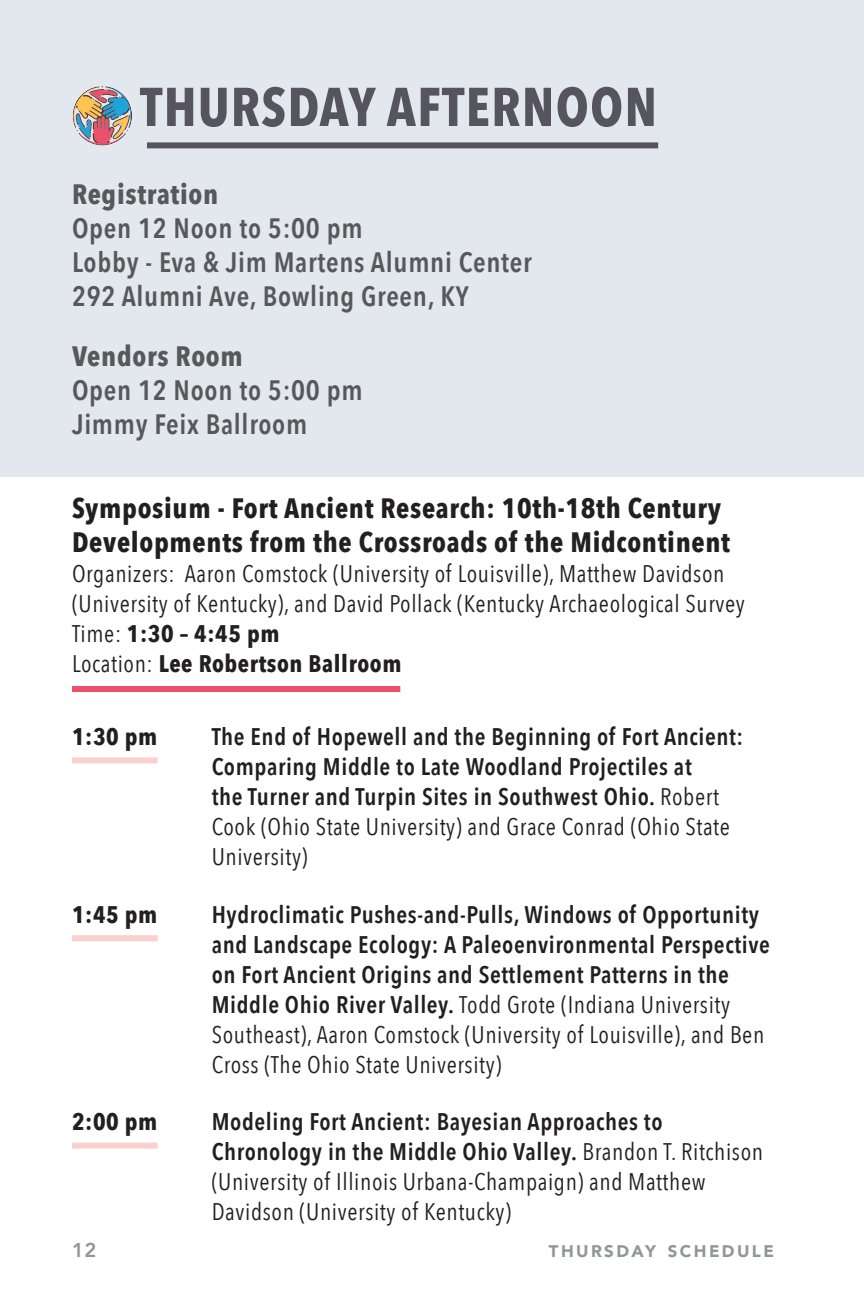
<style>
.page{position:relative;width:864px;height:1296px;background:#fff}
.page>*{position:absolute;margin:0;border:0;box-sizing:border-box;transform-origin:0 0}
.t1{font:700 54px "Avenir Next Condensed";letter-spacing:.025em;color:#56545e}
.t2{font:600 28px "Avenir Next Condensed";letter-spacing:.025em;color:#57585a}
.t3{font:700 28px/34px "Avenir Next Condensed";letter-spacing:.025em;color:#231f20}
.t4{font:700 28px "Avenir Next Condensed";letter-spacing:.025em;color:#57585a}
.t5{font:600 24px/30px "Avenir Next Condensed";letter-spacing:.025em;color:#231f20}
.t6{font:24px/30px "Avenir Next Condensed";letter-spacing:.025em;color:#231f20}
.t7{font:700 24px "Avenir Next Condensed";letter-spacing:.025em;color:#231f20}
.body{font:800 20px "Avenir";color:#939598}
.body-2{font:900 16.8px "Avenir";letter-spacing:.145em;color:#939598}
.s1{font-weight:400}
.s2{font-weight:600}
</style>
<div class="page">
<div style="left:0;top:0;width:864px;height:477px;background:#e3e8ef"></div>
<div style="left:147px;top:142px;width:511px;height:6px;background:#56545e"></div>
<div style="left:72px;top:686px;width:328px;height:6px;background:#ed506b"></div>
<div style="left:72px;top:757px;width:86px;height:6px;background:#fad0ce"></div>
<div style="left:72px;top:935px;width:86px;height:6px;background:#fad0ce"></div>
<div style="left:72px;top:1143px;width:86px;height:6px;background:#fad0ce"></div>
<svg style="left:73px;top:86px;width:59px;height:59px"></svg>
<p class="t1" style="left:140px;top:74px;width:519px">THURSDAY AFTERNOON</p>
<p class="t4" style="left:72px;top:177px;width:148px">Registration</p>
<p class="t2" style="left:72px;top:204px;width:292px">Open 12 Noon to 5:00 pm</p>
<p class="t2" style="left:72px;top:238px;width:461px">Lobby - Eva &amp; Jim Martens Alumni Center</p>
<p class="t2" style="left:72px;top:272px;width:398px">292 Alumni Ave, Bowling Green, KY</p>
<p class="t4" style="left:72px;top:339px;width:172px">Vendors Room</p>
<p class="t2" style="left:72px;top:366px;width:292px">Open 12 Noon to 5:00 pm</p>
<p class="t2" style="left:72px;top:400px;width:237px">Jimmy Feix Ballroom</p>
<p class="t3" style="left:72px;top:491px;width:660px">Symposium - Fort Ancient Research: 10th-18th Century<br>Developments from the Crossroads of the Midcontinent</p>
<p class="t6" style="left:72px;top:557px;width:674px">Organizers: Aaron Comstock (University of Louisville), Matthew Davidson (University of Kentucky), and David Pollack (Kentucky Archaeological Survey</p>
<p class="t7" style="left:72px;top:619px;width:209px"><span class="s1">Time:</span> 1:30 – 4:45 pm</p>
<p class="t7" style="left:72px;top:649px;width:331px"><span class="s1">Location:</span> Lee Robertson Ballroom</p>
<p class="t7" style="left:72px;top:722px;width:87px">1:30 pm</p>
<p class="t5" style="left:212px;top:721px;width:533px">The End of Hopewell and the Beginning of Fort Ancient:<br>Comparing Middle to Late Woodland Projectiles at<br>the Turner and Turpin Sites in Southwest Ohio. <span class="s1">Robert Cook (Ohio State University) and Grace Conrad (Ohio State University)</span></p>
<p class="t7" style="left:72px;top:900px;width:87px">1:45 pm</p>
<p class="t7" style="left:72px;top:1107px;width:87px">2:00 pm</p>
<p class="t5" style="left:212px;top:899px;width:560px">Hydroclimatic Pushes-and-Pulls, Windows of Opportunity and Landscape Ecology: A Paleoenvironmental Perspective on Fort Ancient Origins and Settlement Patterns in the Middle Ohio River Valley. <span class="s1">Todd Grote (Indiana University Southeast), Aaron Comstock (University of Louisville), and Ben Cross (The Ohio State University)</span></p>
<p class="t6" style="left:212px;top:1106px;width:553px"><span class="s2">Modeling Fort Ancient: Bayesian Approaches to Chronology in the Middle Ohio Valley.</span> Brandon T. Ritchison (University of Illinois Urbana-Champaign) and Matthew Davidson (University of Kentucky)</p>
<p class="body" style="left:72px;top:1234px;width:26px">12</p>
<p class="body-2" style="left:549px;top:1237px;width:227px">THURSDAY SCHEDULE</p>
</div>
